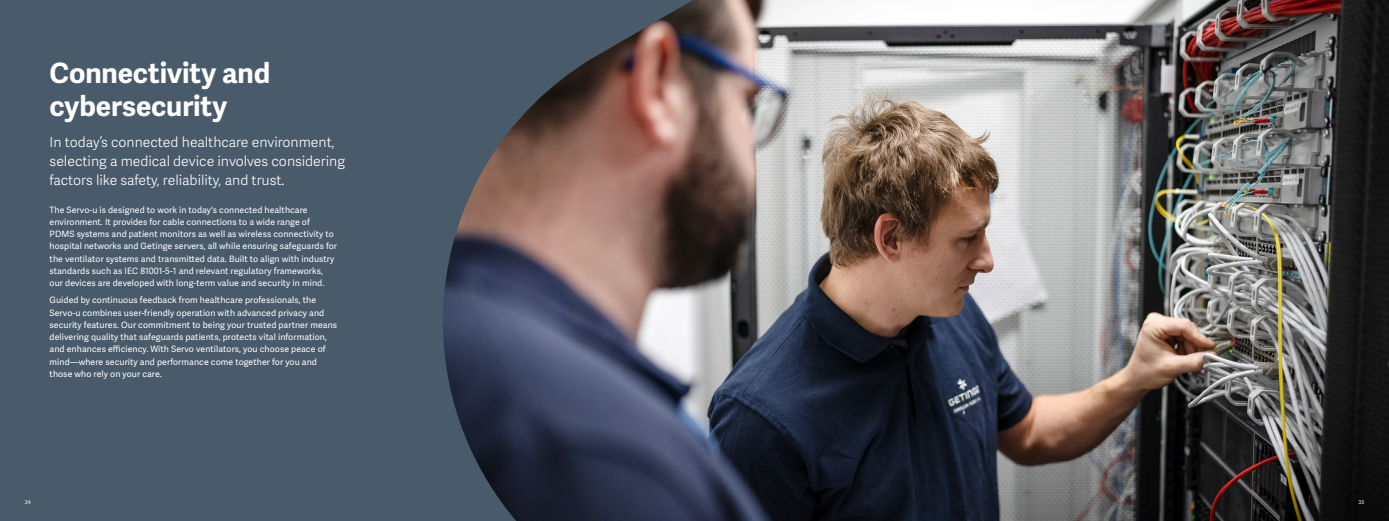
<style>
.page{position:relative;width:1389px;height:521px;background:#fff}
.page>*{position:absolute;margin:0;border:0;box-sizing:border-box;transform-origin:0 0}
.t1{font:700 28px/33.2px "Adelle Sans";letter-spacing:-.005em;color:#fff}
.t2{font:300 14px/19.2px "Adelle Sans";color:#fff}
.t3{font:8.75px/12.2px "Adelle Sans";letter-spacing:.01em;color:#fff}
.t4{font:5.25px "Adelle Sans";color:#fff}
</style>
<div class="page">
<div style="left:0;top:0;width:702px;height:521px;background:#495a6b"></div>
<img style="left:443px;top:0;width:946px;height:521px">
<h1 class="t1" style="left:50px;top:57px;width:222px">Connectivity and cybersecurity</h1>
<h2 class="t2" style="left:50px;top:133px;width:297px">In today’s connected healthcare environment, selecting a medical device involves considering factors like safety, reliability, and trust.</h2>
<p class="t3" style="left:50px;top:204px;width:289px">The Servo-u is designed to work in today's connected healthcare environment. It provides for cable connections to a wide range of<br>PDMS systems and patient monitors as well as wireless connectivity to hospital networks and Getinge servers, all while ensuring safeguards for the ventilator systems and transmitted data. Built to align with industry standards such as IEC 81001-5-1 and relevant regulatory frameworks, our devices are developed with long-term value and security in mind.</p>
<p class="t3" style="left:50px;top:294px;width:289px">Guided by continuous feedback from healthcare professionals, the Servo-u combines user-friendly operation with advanced privacy and security features. Our commitment to being your trusted partner means delivering quality that safeguards patients, protects vital information, and enhances efficiency. With Servo ventilators, you choose peace of mind—where security and performance come together for you and those who rely on your care.</p>
<p class="t4" style="left:25px;top:499px;width:7px">34</p>
<p class="t4" style="left:1358px;top:499px;width:7px">35</p>
</div>
